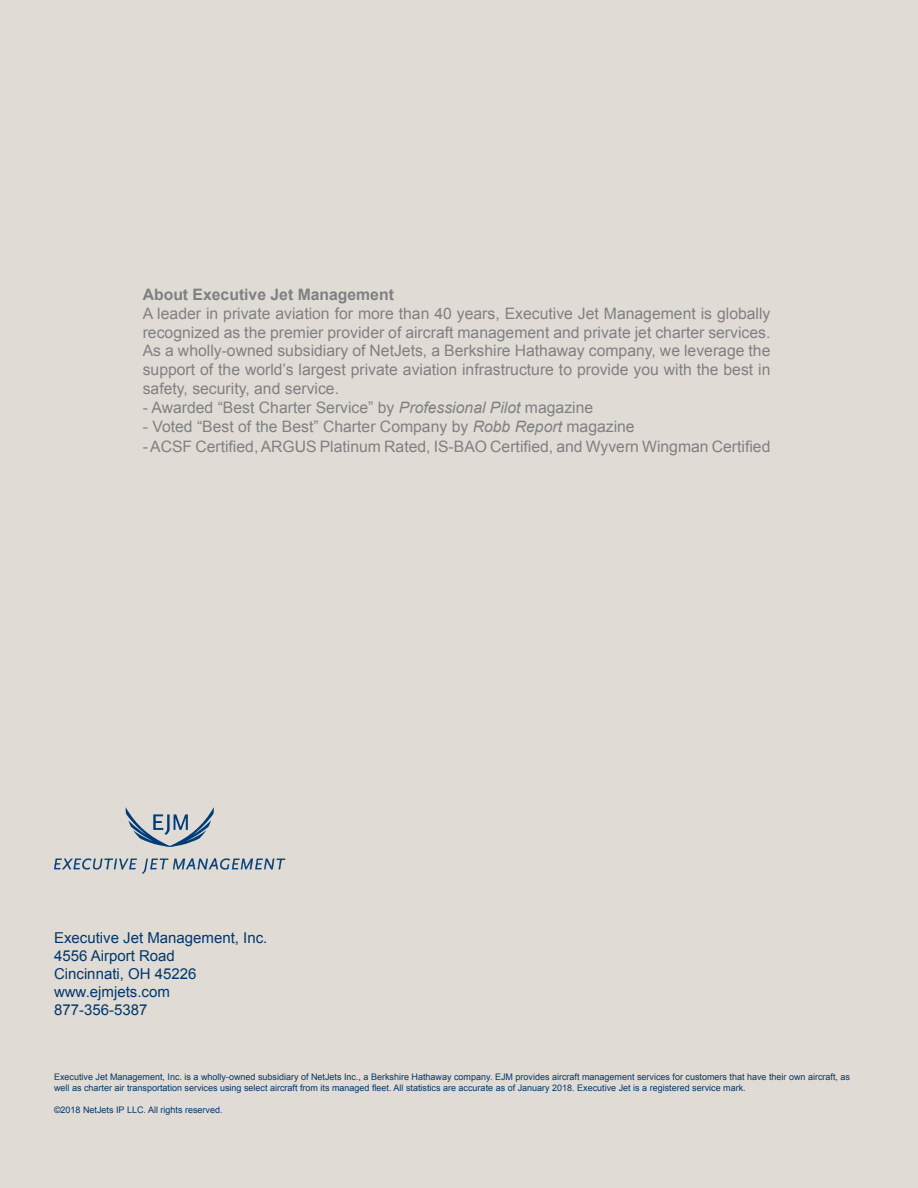
<style>
.page{position:relative;width:918px;height:1188px;background:#e0dcd5}
.page>*{position:absolute;margin:0;border:0;box-sizing:border-box;transform-origin:0 0}
.t1{font:15.75px/18.9px "Arial";color:#808083;text-align:justify}
.t2{font:700 15.75px "Arial";color:#808083}
.t3{font:15px "Arial";color:#01376a}
.t4{font:9px/10.8px "Arial";color:#01376a}
.s1{font-style:italic}
</style>
<div class="page">
<svg style="left:54px;top:858px;width:231px;height:16px"></svg>
<svg style="left:126px;top:807px;width:88px;height:40px"></svg>
<p class="t2" style="left:143px;top:284px;width:253px">About Executive Jet Management</p>
<p class="t1" style="left:143px;top:304px;width:629px">A leader in private aviation for more than 40 years, Executive Jet Management is globally recognized as the premier provider of aircraft management and private jet charter services.<br>As a wholly-owned subsidiary of NetJets, a Berkshire Hathaway company, we leverage the support of the world’s largest private aviation infrastructure to provide you with the best in safety, security, and service.</p>
<p class="t1" style="left:143px;top:398px;width:452px">- Awarded “Best Charter Service” by <span class="s1">Professional Pilot</span> magazine</p>
<p class="t1" style="left:143px;top:417px;width:493px">- Voted “Best of the Best” Charter Company by <span class="s1">Robb Report</span> magazine</p>
<p class="t1" style="left:143px;top:437px;width:629px">- ACSF Certified, ARGUS Platinum Rated, IS-BAO Certified, and Wyvern Wingman Certified</p>
<p class="t3" style="left:54px;top:928px;width:215px">Executive Jet Management, Inc.</p>
<p class="t3" style="left:54px;top:946px;width:122px">4556 Airport Road</p>
<p class="t3" style="left:54px;top:964px;width:144px">Cincinnati, OH 45226</p>
<p class="t3" style="left:54px;top:982px;width:117px">www.ejmjets.com</p>
<p class="t3" style="left:54px;top:1000px;width:95px">877-356-5387</p>
<p class="t4" style="left:54px;top:1072px;width:798px">Executive Jet Management, Inc. is a wholly-owned subsidiary of NetJets Inc., a Berkshire Hathaway company. EJM provides aircraft management services for customers that have their own aircraft, as well as charter air transportation services using select aircraft from its managed fleet. All statistics are accurate as of January 2018. Executive Jet is a registered service mark.</p>
<p class="t4" style="left:54px;top:1104px;width:170px">©2018 NetJets IP LLC. All rights reserved.</p>
</div>
